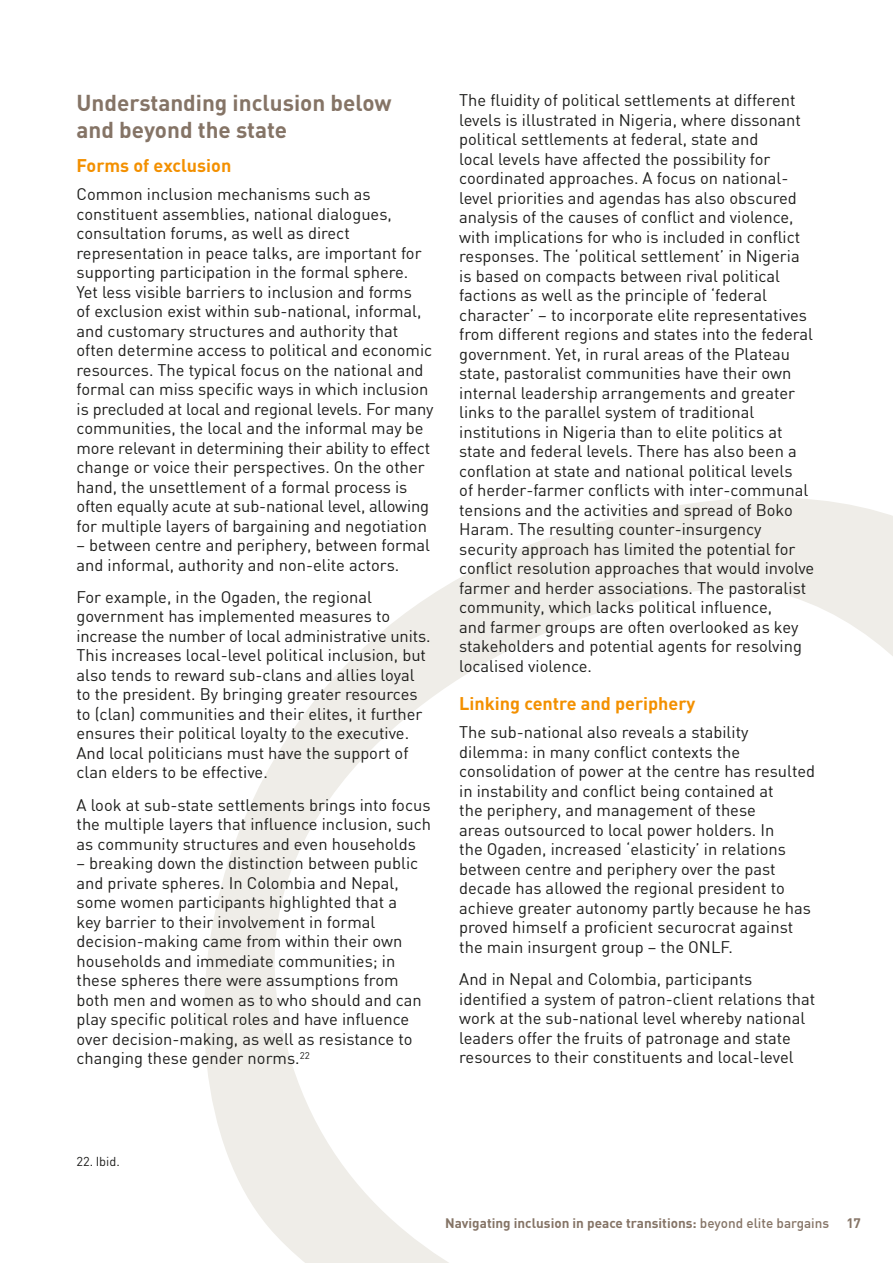
<style>
.page{position:relative;width:893px;height:1263px;background:#fff}
.page>*{position:absolute;margin:0;border:0;box-sizing:border-box;transform-origin:0 0}
.t1{font:700 22.5px/27px "DIN";color:#857466}
.t2{font:700 18px "DIN";color:#f39000}
.t3{font:16.5px/19.5px "DIN";color:#1d1d1b}
.t4{font:700 13.5px "DIN";color:#857466}
.t5{font:12.75px "DIN";color:#1d1d1b}
.s1{font-weight:500}
</style>
<div class="page">
<svg style="left:204px;top:497px;width:689px;height:766px"></svg>
<h1 class="t1" style="left:77px;top:88px;width:316px">Understanding inclusion below and beyond the state</h1>
<p class="t2" style="left:77px;top:154px;width:156px">Forms of exclusion</p>
<p class="t3" style="left:77px;top:184px;width:359px">Common inclusion mechanisms such as constituent assemblies, national dialogues, consultation forums, as well as direct representation in peace talks, are important for supporting participation in the formal sphere.<br>Yet less visible barriers to inclusion and forms<br>of exclusion exist within sub-national, informal, and customary structures and authority that often determine access to political and economic resources. The typical focus on the national and formal can miss specific ways in which inclusion is precluded at local and regional levels. For many communities, the local and the informal may be more relevant in determining their ability to effect change or voice their perspectives. On the other hand, the unsettlement of a formal process is often equally acute at sub-national level, allowing for multiple layers of bargaining and negotiation</p>
<p class="t3" style="left:77px;top:535px;width:355px">– between centre and periphery, between formal and informal, authority and non-elite actors.</p>
<p class="t3" style="left:77px;top:587px;width:355px">For example, in the Ogaden, the regional government has implemented measures to increase the number of local administrative units.<br>This increases local-level political inclusion, but also tends to reward sub-clans and allies loyal to the president. By bringing greater resources to (clan) communities and their elites, it further ensures their political loyalty to the executive.<br>And local politicians must have the support of clan elders to be effective.</p>
<p class="t3" style="left:77px;top:795px;width:356px;text-align:justify">A look at sub-state settlements brings into focus the multiple layers that influence inclusion, such as community structures and even households</p>
<p class="t3" style="left:77px;top:853px;width:347px">– breaking down the distinction between public and private spheres. In Colombia and Nepal, some women participants highlighted that a key barrier to their involvement in formal decision-making came from within their own households and immediate communities; in these spheres there were assumptions from both men and women as to who should and can play specific political roles and have influence over decision-making, as well as resistance to changing these gender norms.<sup>22</sup></p>
<p class="t3" style="left:459px;top:90px;width:357px">The fluidity of political settlements at different levels is illustrated in Nigeria, where dissonant political settlements at federal, state and<br>local levels have affected the possibility for coordinated approaches. A focus on national&shy;level priorities and agendas has also obscured analysis of the causes of conflict and violence, with implications for who is included in conflict responses. The ‘political settlement’ in Nigeria is based on compacts between rival political factions as well as the principle of ‘federal character’ – to incorporate elite representatives from different regions and states into the federal government. Yet, in rural areas of the Plateau state, pastoralist communities have their own internal leadership arrangements and greater links to the parallel system of traditional institutions in Nigeria than to elite politics at state and federal levels. There has also been a conflation at state and national political levels<br>of herder-farmer conflicts with inter-communal tensions and the activities and spread of Boko Haram. The resulting counter-insurgency security approach has limited the potential for conflict resolution approaches that would involve farmer and herder associations. The pastoralist community, which lacks political influence,<br>and farmer groups are often overlooked as key stakeholders and potential agents for resolving localised violence.</p>
<p class="t2" style="left:459px;top:692px;width:238px">Linking centre and periphery</p>
<p class="t3" style="left:459px;top:722px;width:357px">The sub-national also reveals a stability dilemma: in many conflict contexts the consolidation of power at the centre has resulted in instability and conflict being contained at<br>the periphery, and management of these<br>areas outsourced to local power holders. In<br>the Ogaden, increased ‘elasticity’ in relations between centre and periphery over the past decade has allowed the regional president to achieve greater autonomy partly because he has proved himself a proficient securocrat against the main insurgent group – the ONLF.</p>
<p class="t3" style="left:459px;top:969px;width:357px">And in Nepal and Colombia, participants identified a system of patron-client relations that work at the sub-national level whereby national leaders offer the fruits of patronage and state resources to their constituents and local-level</p>
<p class="t5" style="left:77px;top:1154px;width:45px">22. Ibid.</p>
<p class="t4" style="left:445px;top:1214px;width:386px">Navigating inclusion in peace transitions: <span class="s1">beyond elite bargains</span></p>
<p class="t4" style="left:846px;top:1214px;width:16px">17</p>
</div>
